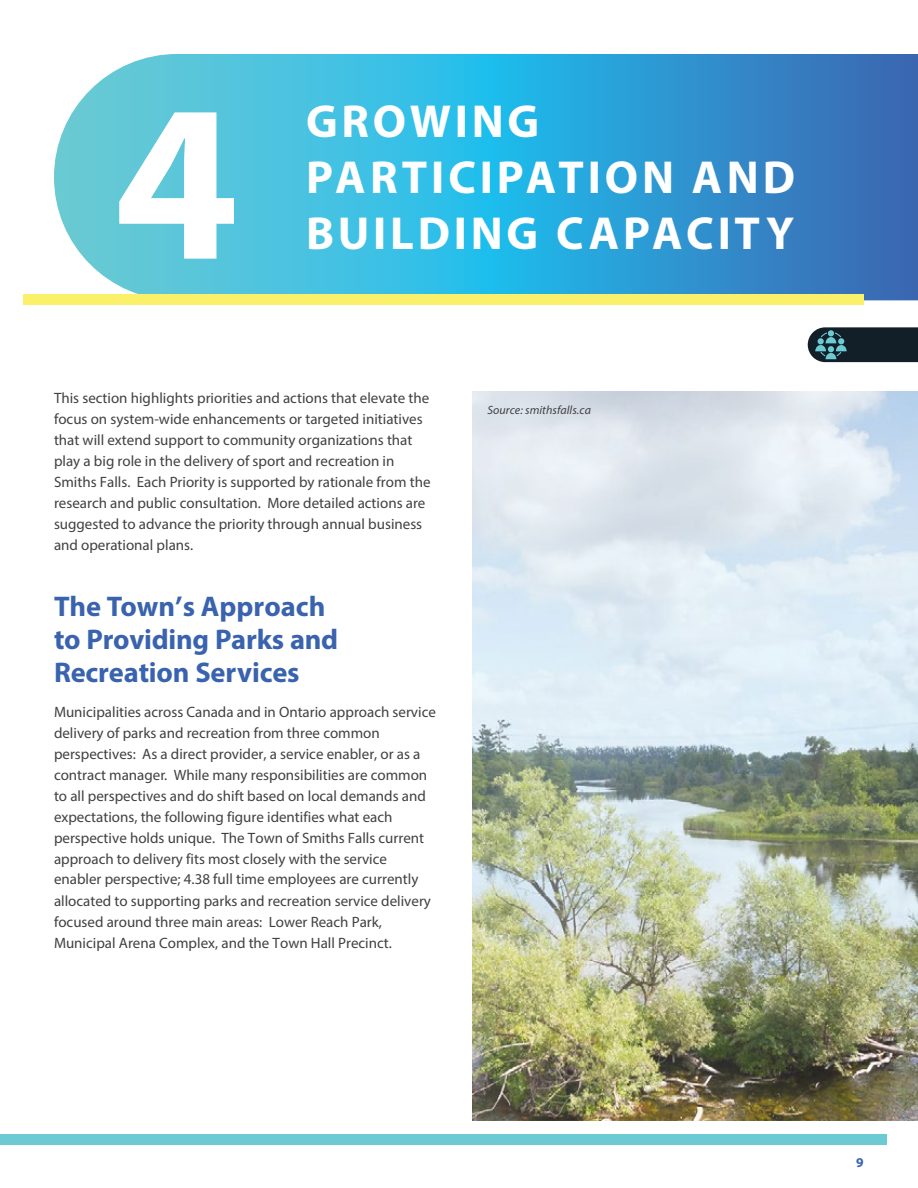
<style>
.page{position:relative;width:918px;height:1188px;background:#fff}
.page>*{position:absolute;margin:0;border:0;box-sizing:border-box;transform-origin:0 0}
.t1{font:700 225px "Myriad Pro";color:#fff}
.t2{font:700 46.5px/55.8px "Myriad Pro";letter-spacing:.08em;color:#fff}
.t3{font:700 28.5px/33px "Myriad Pro";letter-spacing:-.005em;color:#3a63af}
.t4{font:15px/21px "Myriad Pro";color:#414042}
.t5{font:700 13.5px "Myriad Pro";color:#3a63af}
.t6{font:italic 12px "Myriad Pro";letter-spacing:.005em;color:#414042}
</style>
<div class="page">
<div style="left:0;top:1134px;width:887px;height:11px;background:#6bcad2"></div>
<svg style="left:54px;top:54px;width:864px;height:246px;background:#41abd7"></svg>
<div style="left:24px;top:294px;width:840px;height:11px;background:#faf06a"></div>
<img style="left:472px;top:392px;width:446px;height:728px">
<svg style="left:808px;top:327px;width:110px;height:35px;background:#253840"></svg>
<h1 class="t1" style="left:114px;top:36px;width:126px">4</h1>
<h2 class="t2" style="left:306px;top:92px;width:491px">GROWING<br>PARTICIPATION AND</h2>
<h2 class="t2" style="left:306px;top:204px;width:490px">BUILDING CAPACITY</h2>
<p class="t4" style="left:54px;top:387px;width:378px">This section highlights priorities and actions that elevate the focus on system-wide enhancements or targeted initiatives that will extend support to community organizations that play a big role in the delivery of sport and recreation in Smiths Falls. Each Priority is supported by rationale from the research and public consultation. More detailed actions are suggested to advance the priority through annual business and operational plans.</p>
<h3 class="t3" style="left:54px;top:589px;width:286px">The Town’s Approach to Providing Parks and<br>Recreation Services</h3>
<p class="t4" style="left:54px;top:701px;width:383px">Municipalities across Canada and in Ontario approach service delivery of parks and recreation from three common perspectives: As a direct provider, a service enabler, or as a contract manager. While many responsibilities are common to all perspectives and do shift based on local demands and expectations, the following figure identifies what each perspective holds unique. The Town of Smiths Falls current approach to delivery fits most closely with the service enabler perspective; 4.38 full time employees are currently allocated to supporting parks and recreation service delivery focused around three main areas: Lower Reach Park, Municipal Arena Complex, and the Town Hall Precinct.</p>
<p class="t6" style="left:488px;top:403px;width:105px">Source: smithsfalls.ca</p>
<p class="t5" style="left:856px;top:1153px;width:9px">9</p>
</div>
